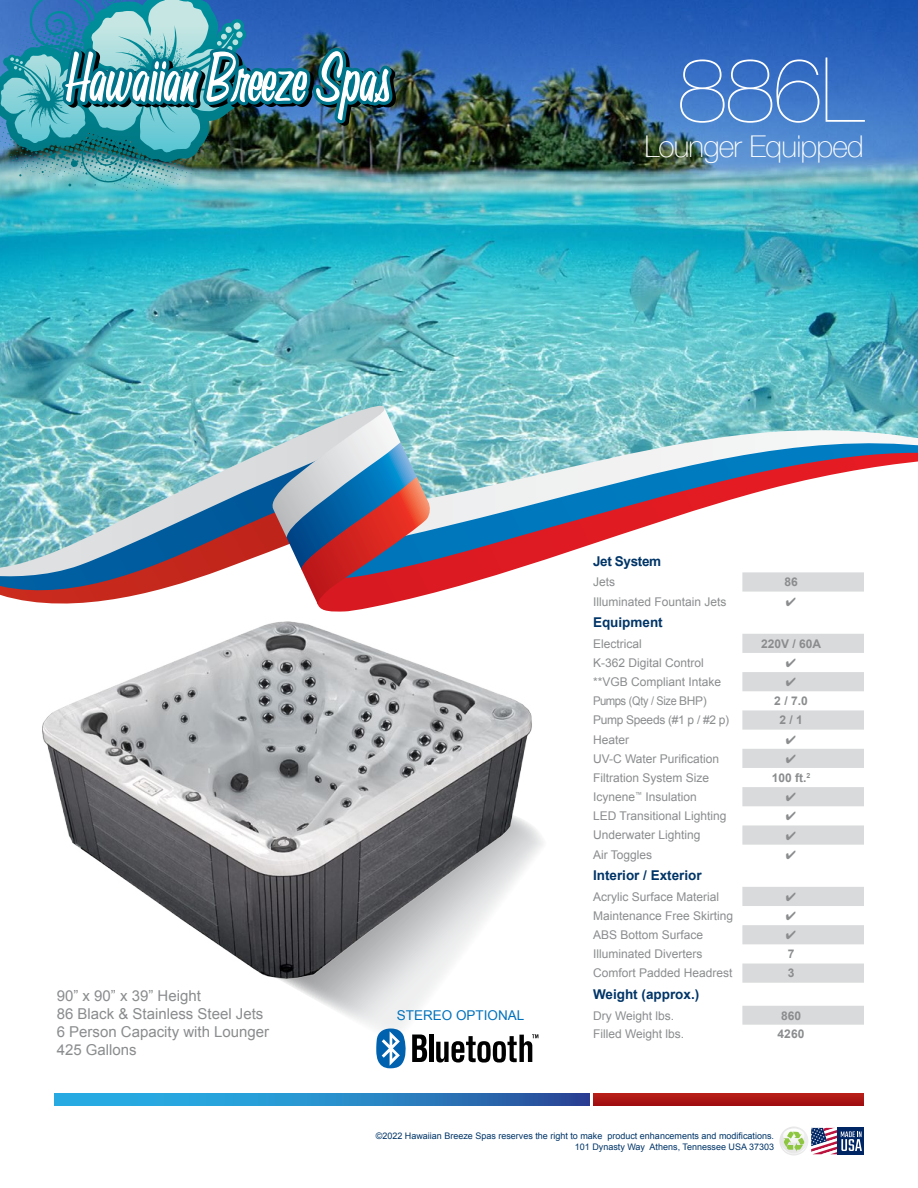
<style>
.page{position:relative;width:918px;height:1188px;background:#fff}
.page>*{position:absolute;margin:0;border:0;box-sizing:border-box;transform-origin:0 0}
.t1{font:200 90px "Helvetica Neue";color:#fff}
.t2{font:68.85px "Tiki Holiday";color:#fff}
.t3{font:100 30px "Helvetica Neue";letter-spacing:-.025em;color:#fff}
.t4{font:15px/18px "Arial";color:#8a8c8e}
.t5{font:700 13.5px "Arial";color:#003568}
.t6{font:13.5px "Arial";color:#0072bc}
.t7{font:700 13.5px "Arial";letter-spacing:-.025em;color:#003568}
.t8{font:12px "Arial";color:#8a8c8e}
.t9{font:700 12px "Arial";color:#8a8c8e}
.t10{font:12px "Arial";letter-spacing:-.025em;color:#8a8c8e}
.t11{font:12px "Arial";letter-spacing:-.025em;color:#8a8c8e;scale:.95 1}
.t12{font:9px/10.8px "Arial";color:#003568;text-align:right}
</style>
<div class="page">
<div style="left:838px;top:1128px;width:26px;height:26px;background:#002664"></div>
<svg style="left:779px;top:1126px;width:29px;height:30px"></svg>
<svg style="left:781px;top:1128px;width:81px;height:26px"></svg>
<img style="left:0;top:0;width:918px;height:430px">
<div style="left:594px;top:1094px;width:270px;height:11px;background:#ac1715"></div>
<svg style="left:54px;top:1094px;width:536px;height:11px;background:#2888c7"></svg>
<svg style="left:431px;top:536px;width:185px;height:58px"></svg>
<svg style="left:431px;top:430px;width:487px;height:106px"></svg>
<img style="left:0;top:407px;width:431px;height:201px">
<img style="left:0;top:0;width:400px;height:193px">
<svg style="left:299px;top:833px;width:244px;height:213px"></svg>
<img style="left:42px;top:608px;width:496px;height:382px">
<svg style="left:742px;top:572px;width:122px;height:453px"></svg>
<hr style="left:429px;top:1035px;width:4px;height:27px;background:#000">
<svg style="left:436px;top:1034px;width:102px;height:29px"></svg>
<svg style="left:376px;top:1029px;width:51px;height:39px"></svg>
<svg style="left:786px;top:597px;width:10px;height:9px"></svg>
<svg style="left:786px;top:659px;width:10px;height:8px"></svg>
<svg style="left:786px;top:678px;width:10px;height:8px"></svg>
<svg style="left:786px;top:735px;width:10px;height:9px"></svg>
<svg style="left:786px;top:754px;width:10px;height:9px"></svg>
<svg style="left:786px;top:793px;width:10px;height:8px"></svg>
<svg style="left:786px;top:812px;width:10px;height:9px"></svg>
<svg style="left:786px;top:831px;width:10px;height:9px"></svg>
<svg style="left:786px;top:850px;width:10px;height:9px"></svg>
<svg style="left:786px;top:892px;width:10px;height:9px"></svg>
<svg style="left:786px;top:912px;width:10px;height:8px"></svg>
<svg style="left:786px;top:931px;width:10px;height:8px"></svg>
<h2 class="t2" style="left:66px;top:43px;width:327px">Hawaiian Breeze Spas</h2>
<h1 class="t1" style="left:677px;top:20px;width:188px">886L</h1>
<h3 class="t3" style="left:645px;top:123px;width:221px">Lounger Equipped</h3>
<p class="t4" style="left:57px;top:987px;width:214px">90” x 90” x 39” Height<br>86 Black &amp; Stainless Steel Jets<br>6 Person Capacity with Lounger<br>425 Gallons</p>
<p class="t6" style="left:397px;top:1006px;width:129px">STEREO OPTIONAL</p>
<p class="t7" style="left:593px;top:552px;width:70px">Jet System</p>
<p class="t8" style="left:593px;top:574px;width:24px">Jets</p>
<p class="t9" style="left:784px;top:574px;width:15px">86</p>
<p class="t8" style="left:593px;top:593px;width:135px">Illuminated Fountain Jets</p>
<p class="t5" style="left:593px;top:614px;width:71px">Equipment</p>
<p class="t8" style="left:593px;top:636px;width:50px">Electrical</p>
<p class="t9" style="left:761px;top:636px;width:62px">220V / 60A</p>
<p class="t8" style="left:593px;top:655px;width:112px">K-362 Digital Control</p>
<p class="t8" style="left:593px;top:674px;width:130px">**VGB Compliant Intake</p>
<p class="t11" style="left:593px;top:693px;width:121px">Pumps (Qty / Size BHP)</p>
<p class="t9" style="left:774px;top:693px;width:35px">2 / 7.0</p>
<p class="t10" style="left:593px;top:712px;width:138px">Pump Speeds (#1 p / #2 p)</p>
<p class="t9" style="left:779px;top:712px;width:25px">2 / 1</p>
<p class="t8" style="left:593px;top:731px;width:38px">Heater</p>
<p class="t8" style="left:593px;top:751px;width:128px">UV-C Water Purification</p>
<p class="t8" style="left:593px;top:770px;width:118px">Filtration System Size</p>
<p class="t9" style="left:772px;top:770px;width:40px">100 ft.<sup>2</sup></p>
<p class="t8" style="left:593px;top:789px;width:105px">Icynene<sup>™</sup> Insulation</p>
<p class="t8" style="left:593px;top:808px;width:135px">LED Transitional Lighting</p>
<p class="t8" style="left:593px;top:827px;width:109px">Underwater Lighting</p>
<p class="t8" style="left:593px;top:847px;width:61px">Air Toggles</p>
<p class="t5" style="left:593px;top:867px;width:110px">Interior / Exterior</p>
<p class="t8" style="left:593px;top:889px;width:128px">Acrylic Surface Material</p>
<p class="t8" style="left:593px;top:908px;width:142px">Maintenance Free Skirting</p>
<p class="t8" style="left:593px;top:927px;width:112px">ABS Bottom Surface</p>
<p class="t8" style="left:593px;top:946px;width:111px">Illuminated Diverters</p>
<p class="t9" style="left:788px;top:946px;width:8px">7</p>
<p class="t8" style="left:593px;top:965px;width:141px">Comfort Padded Headrest</p>
<p class="t9" style="left:788px;top:965px;width:8px">3</p>
<p class="t5" style="left:593px;top:986px;width:108px">Weight (approx.)</p>
<p class="t8" style="left:593px;top:1008px;width:83px">Dry Weight lbs.</p>
<p class="t9" style="left:781px;top:1007px;width:22px">860</p>
<p class="t8" style="left:593px;top:1026px;width:93px">Filled Weight lbs.</p>
<p class="t9" style="left:778px;top:1026px;width:28px">4260</p>
<p class="t12" style="left:376px;top:1130px;width:400px">©2022 Hawaiian Breeze Spas reserves the right to make product enhancements and modifications.<br>101 Dynasty Way Athens, Tennessee USA 37303</p>
</div>
